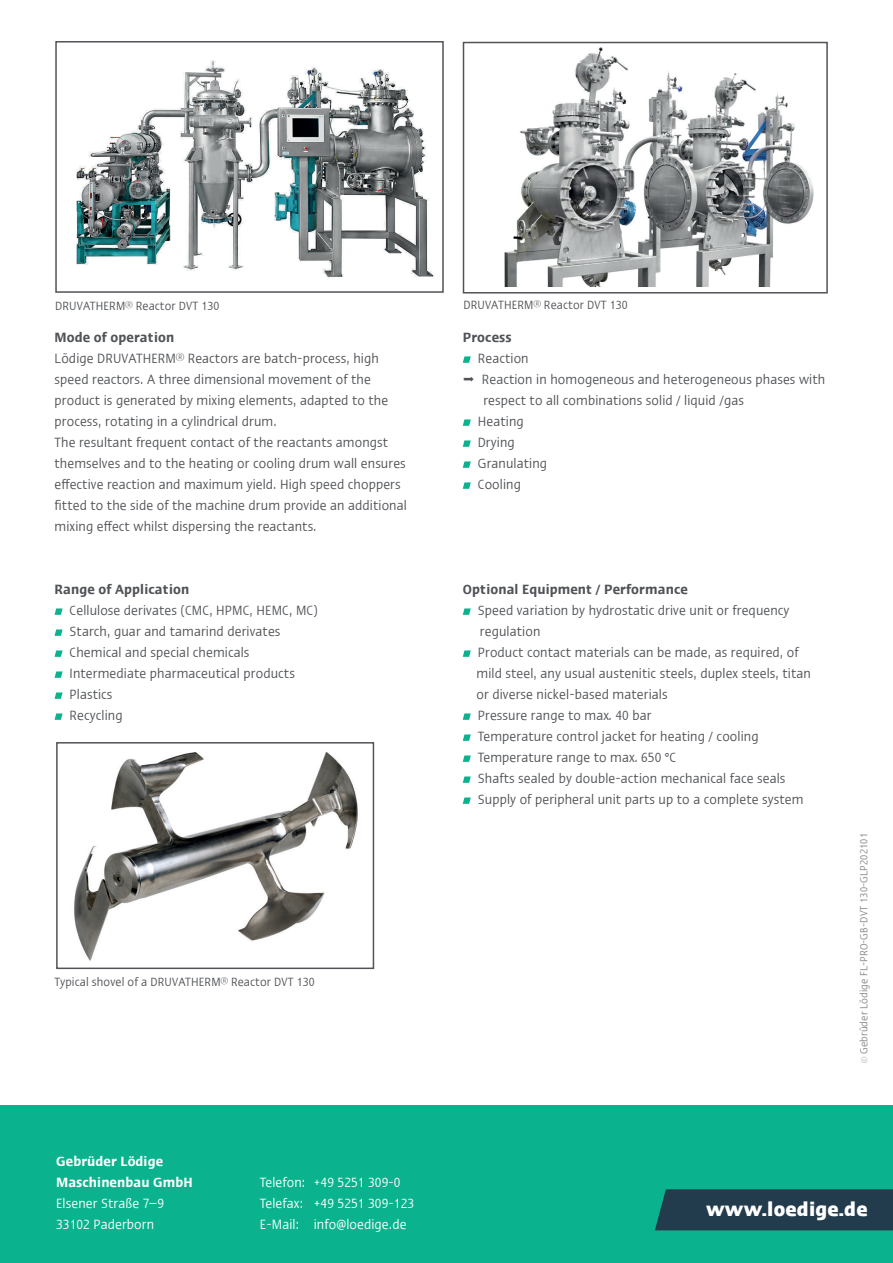
<style>
.page{position:relative;width:893px;height:1263px;background:#fff}
.page>*{position:absolute;margin:0;border:0;box-sizing:border-box;transform-origin:0 0}
.t1{font:700 condensed 19.5px "Ergo Com";letter-spacing:.01em;color:#fff}
.t2{font:condensed 13.5px/21px "Ergo Com";letter-spacing:.01em;color:#505357}
.t3{font:condensed 13.5px/21px "Ergo Com";letter-spacing:.01em;color:#fff}
.t4{font:600 condensed 13.5px "Ergo Com";letter-spacing:.01em;color:#505357}
.t5{font:600 condensed 13.5px/21px "Ergo Com";letter-spacing:.01em;color:#fff}
.t6{font:condensed 12px "Ergo Com";letter-spacing:.01em;color:#505357}
.t7{font:condensed 10.5px "Ergo Com";letter-spacing:.01em;color:#86868a}
</style>
<div class="page">
<div style="left:0;top:1106px;width:893px;height:157px;background:#0ab38d"></div>
<div style="left:655px;top:1189px;width:238px;height:41px;background:#223b4d"></div>
<svg style="left:55px;top:608px;width:8px;height:7px"></svg>
<svg style="left:55px;top:629px;width:8px;height:7px"></svg>
<svg style="left:55px;top:650px;width:8px;height:7px"></svg>
<svg style="left:55px;top:671px;width:8px;height:7px"></svg>
<svg style="left:55px;top:692px;width:8px;height:7px"></svg>
<svg style="left:55px;top:713px;width:8px;height:7px"></svg>
<svg style="left:463px;top:356px;width:8px;height:7px"></svg>
<svg style="left:463px;top:419px;width:8px;height:7px"></svg>
<svg style="left:463px;top:440px;width:8px;height:7px"></svg>
<svg style="left:463px;top:461px;width:8px;height:7px"></svg>
<svg style="left:463px;top:482px;width:8px;height:7px"></svg>
<svg style="left:463px;top:608px;width:8px;height:7px"></svg>
<svg style="left:463px;top:650px;width:8px;height:7px"></svg>
<svg style="left:463px;top:713px;width:8px;height:7px"></svg>
<svg style="left:463px;top:734px;width:8px;height:7px"></svg>
<svg style="left:463px;top:755px;width:8px;height:7px"></svg>
<svg style="left:463px;top:776px;width:8px;height:7px"></svg>
<svg style="left:463px;top:797px;width:8px;height:7px"></svg>
<img style="left:76px;top:60px;width:359px;height:218px">
<div style="left:55px;top:41px;width:389px;height:252px;border:2px solid #505357"></div>
<img style="left:74px;top:752px;width:284px;height:209px">
<div style="left:56px;top:742px;width:318px;height:227px;border:2px solid #505357"></div>
<img style="left:504px;top:47px;width:310px;height:239px">
<div style="left:463px;top:42px;width:365px;height:251px;border:2px solid #505357"></div>
<p class="t6" style="left:55px;top:297px;width:166px">DRUVATHERM® Reactor DVT 130</p>
<p class="t6" style="left:463px;top:296px;width:166px">DRUVATHERM® Reactor DVT 130</p>
<p class="t4" style="left:55px;top:327px;width:121px">Mode of operation</p>
<p class="t2" style="left:55px;top:347px;width:354px">Lödige DRUVATHERM® Reactors are batch-process, high speed reactors. A three dimensional movement of the product is generated by mixing elements, adapted to the process, rotating in a cylindrical drum.<br>The resultant frequent contact of the reactants amongst themselves and to the heating or cooling drum wall ensures effective reaction and maximum yield. High speed choppers fitted to the side of the machine drum provide an additional mixing effect whilst dispersing the reactants.</p>
<p class="t4" style="left:55px;top:579px;width:136px">Range of Application</p>
<p class="t2" style="left:70px;top:599px;width:250px">Cellulose derivates (CMC, HPMC, HEMC, MC)<br>Starch, guar and tamarind derivates<br>Chemical and special chemicals<br>Intermediate pharmaceutical products<br>Plastics<br>Recycling</p>
<p class="t6" style="left:55px;top:973px;width:262px">Typical shovel of a DRUVATHERM® Reactor DVT 130</p>
<p class="t5" style="left:56px;top:1149px;width:138px">Gebrüder Lödige<br>Maschinenbau GmbH</p>
<p class="t3" style="left:56px;top:1191px;width:109px">Elsener Straße 7–9<br>33102 Paderborn</p>
<p class="t3" style="left:260px;top:1170px;width:156px">Telefon: +49 5251 309-0<br>Telefax: +49 5251 309-123<br>E-Mail: info@loedige.de</p>
<p class="t4" style="left:463px;top:327px;width:50px">Process</p>
<p class="t2" style="left:478px;top:347px;width:52px">Reaction</p>
<p class="t2" style="left:482px;top:368px;width:345px">Reaction in homogeneous and heterogeneous phases with</p>
<p class="t2" style="left:483px;top:389px;width:262px">respect to all combinations solid / liquid /gas</p>
<p class="t2" style="left:478px;top:410px;width:47px">Heating</p>
<p class="t2" style="left:478px;top:431px;width:38px">Drying</p>
<p class="t2" style="left:478px;top:452px;width:71px">Granulating</p>
<p class="t2" style="left:478px;top:473px;width:45px">Cooling</p>
<p class="t4" style="left:463px;top:579px;width:227px">Optional Equipment / Performance</p>
<p class="t2" style="left:476px;top:599px;width:336px">Speed variation by hydrostatic drive unit or frequency regulation<br>Product contact materials can be made, as required, of mild steel, any usual austenitic steels, duplex steels, titan or diverse nickel-based materials<br>Pressure range to max. 40 bar<br>Temperature control jacket for heating / cooling Temperature range to max. 650 °C<br>Shafts sealed by double-action mechanical face seals Supply of peripheral unit parts up to a complete system</p>
<p class="t7" style="left:856px;top:1063px;width:231px;rotate:-90deg">© Gebrüder Lödige FL-PRO-GB-DVT 130-GLP202101</p>
<h1 class="t1" style="left:706px;top:1195px;width:163px">www.loedige.de</h1>
</div>
